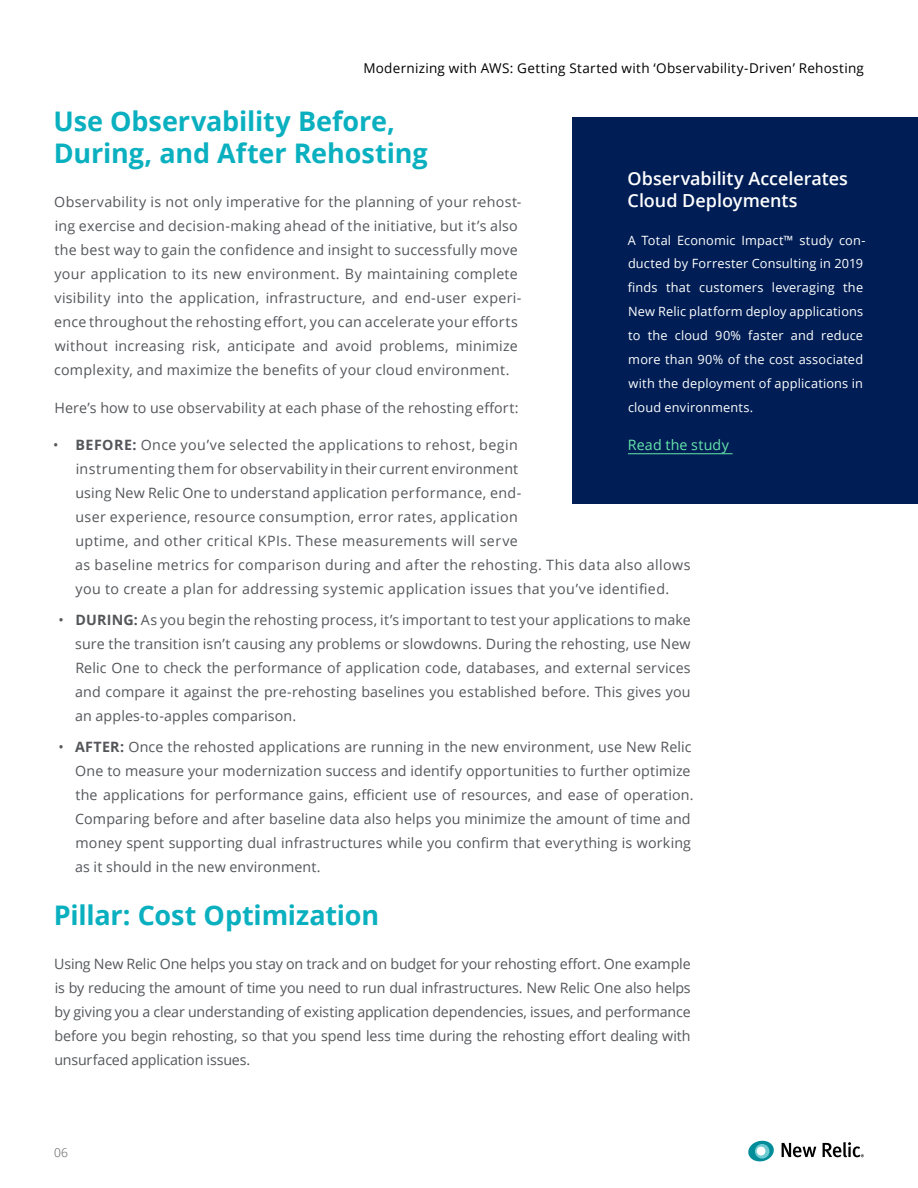
<style>
.page{position:relative;width:918px;height:1188px;background:#fff}
.page>*{position:absolute;margin:0;border:0;box-sizing:border-box;transform-origin:0 0}
.Header_1{font:700 27px/32.4px "Open Sans";letter-spacing:-.005em;color:#0ab0bf}
.Callout{font:600 18px/21.6px "Open Sans";color:#fff}
.Body_Copy{font:14.25px/24px "Open Sans";letter-spacing:.015em;color:#54565a}
.Body_Copy-2{font:14.25px "Open Sans";letter-spacing:.01em;color:#66e6ab}
.t1{font:13.5px "Open Sans";letter-spacing:.02em;color:#000}
.Callout_body{font:12.75px/24px "Open Sans";letter-spacing:.015em;color:#fff}
.t2{font:300 12px "Open Sans";color:#54565a}
.s1{font-weight:700}
</style>
<div class="page">
<svg style="left:782px;top:1143px;width:34px;height:14px"></svg>
<svg style="left:823px;top:1142px;width:41px;height:15px"></svg>
<svg style="left:748px;top:1141px;width:26px;height:20px"></svg>
<div style="left:572px;top:118px;width:346px;height:386px;background:#001e55"></div>
<hr style="left:628px;top:453px;width:105px;height:1px;background:#66e6ab">
<p class="t1" style="left:363px;top:58px;width:502px">Modernizing with AWS: Getting Started with ‘Observability-Driven’ Rehosting</p>
<p class="Header_1" style="left:53px;top:104px;width:376px">Use Observability Before,<br>During, and After Rehosting</p>
<p class="Body_Copy" style="left:54px;top:190px;width:469px">Observability is not only imperative for the planning of your rehost&shy;ing exercise and decision-making ahead of the initiative, but it’s also the best way to gain the confidence and insight to successfully move your application to its new environment. By maintaining complete visibility into the application, infrastructure, and end-user experi&shy;ence throughout the rehosting effort, you can accelerate your efforts without increasing risk, anticipate and avoid problems, minimize complexity, and maximize the benefits of your cloud environment.</p>
<p class="Body_Copy" style="left:54px;top:395px;width:466px">Here’s how to use observability at each phase of the rehosting effort:</p>
<p class="Body_Copy" style="left:75px;top:433px;width:617px;text-indent:-22px">• <span class="s1">BEFORE:</span> Once you’ve selected the applications to rehost, begin<br>instrumenting them for observability in their current environment<br>using New Relic One to understand application performance, end-<br>user experience, resource consumption, error rates, application<br>uptime, and other critical KPIs. These measurements will serve<br>as baseline metrics for comparison during and after the rehosting. This data also allows you to create a plan for addressing systemic application issues that you’ve identified.</p>
<p class="Body_Copy" style="left:75px;top:608px;width:617px;text-align:justify;text-indent:-16px">• <span class="s1">DURING:</span> As you begin the rehosting process, it’s important to test your applications to make sure the transition isn’t causing any problems or slowdowns. During the rehosting, use New Relic One to check the performance of application code, databases, and external services and compare it against the pre-rehosting baselines you established before. This gives you an apples-to-apples comparison.</p>
<p class="Body_Copy" style="left:75px;top:734px;width:620px;text-indent:-16px">• <span class="s1">AFTER:</span> Once the rehosted applications are running in the new environment, use New Relic One to measure your modernization success and identify opportunities to further optimize the applications for performance gains, efficient use of resources, and ease of operation.<br>Comparing before and after baseline data also helps you minimize the amount of time and money spent supporting dual infrastructures while you confirm that everything is working as it should in the new environment.</p>
<p class="Header_1" style="left:54px;top:898px;width:327px">Pillar: Cost Optimization</p>
<p class="Body_Copy" style="left:54px;top:951px;width:638px;text-align:justify">Using New Relic One helps you stay on track and on budget for your rehosting effort. One example is by reducing the amount of time you need to run dual infrastructures. New Relic One also helps by giving you a clear understanding of existing application dependencies, issues, and performance before you begin rehosting, so that you spend less time during the rehosting effort dealing with unsurfaced application issues.</p>
<p class="Callout" style="left:628px;top:168px;width:222px">Observability Accelerates<br>Cloud Deployments</p>
<p class="Callout_body" style="left:628px;top:228px;width:239px">A Total Economic Impact™ study con&shy;ducted by Forrester Consulting in 2019 finds that customers leveraging the New Relic platform deploy applications to the cloud 90% faster and reduce more than 90% of the cost associated with the deployment of applications in cloud environments.</p>
<p class="Body_Copy-2" style="left:628px;top:435px;width:102px">Read the study</p>
<p class="t2" style="left:54px;top:1144px;width:16px">06</p>
</div>
